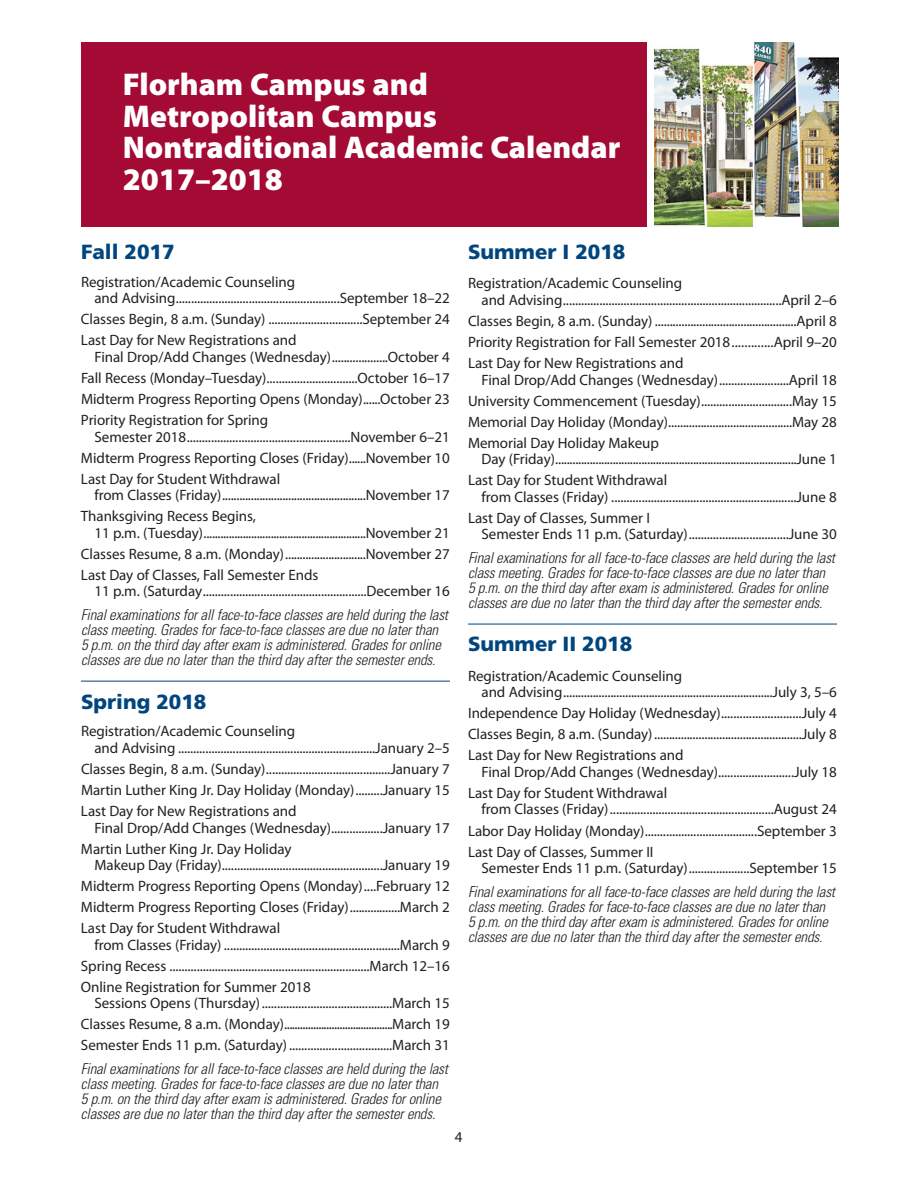
<style>
.page{position:relative;width:918px;height:1188px;background:#fff}
.page>*{position:absolute;margin:0;border:0;box-sizing:border-box;transform-origin:0 0}
.t1{font:900 31.5px/31.5px "Myriad Pro";color:#fff}
.t2{font:900 20.4px "Frutiger";color:#01457f}
.t3{font:15px/21px "Myriad Pro";letter-spacing:-.005em;color:#231f20;text-align:justify}
.t4{font:italic 300 condensed 15px/15.1px "Univers";letter-spacing:-.015em;color:#231f20}
</style>
<div class="page">
<hr style="left:81px;top:681px;width:369px;height:1px;background:#01457f">
<hr style="left:468px;top:624px;width:369px;height:1px;background:#01457f">
<div style="left:82px;top:42px;width:565px;height:185px;background:#a30a34"></div>
<img style="left:654px;top:42px;width:185px;height:185px">
<h1 class="t1" style="left:123px;top:71px;width:499px">Florham Campus and<br>Metropolitan Campus<br>Nontraditional Academic Calendar<br>2017–2018</h1>
<h2 class="t2" style="left:81px;top:244px;width:95px">Fall 2017</h2>
<p class="t3" style="left:94px;top:275px;width:357px;line-height:16.5px;text-indent:-13px">Registration/Academic Counseling<br>and Advising......................................................September 18–22</p>
<p class="t3" style="left:81px;top:310px;width:370px">Classes Begin, 8 a.m. (Sunday) ...............................September 24<br>Last Day for New Registrations and</p>
<p class="t3" style="left:81px;top:348px;width:370px;text-indent:14px">Final Drop/Add Changes (Wednesday)...................October 4<br>Fall Recess (Monday–Tuesday)..............................October 16–17<br>Midterm Progress Reporting Opens (Monday)......October 23<br>Priority Registration for Spring</p>
<p class="t3" style="left:81px;top:427px;width:370px;text-indent:14px">Semester 2018......................................................November 6–21<br>Midterm Progress Reporting Closes (Friday)......November 10<br>Last Day for Student Withdrawal</p>
<p class="t3" style="left:81px;top:486px;width:370px;text-indent:13px">from Classes (Friday)..................................................November 17<br>Thanksgiving Recess Begins,</p>
<p class="t3" style="left:81px;top:523px;width:370px;text-indent:13px">11 p.m. (Tuesday)..........................................................November 21<br>Classes Resume, 8 a.m. (Monday)............................November 27<br>Last Day of Classes, Fall Semester Ends</p>
<p class="t3" style="left:94px;top:582px;width:357px">11 p.m. (Saturday......................................................December 16</p>
<p class="t4" style="left:81px;top:608px;width:369px">Final examinations for all face-to-face classes are held during the last class meeting. Grades for face-to-face classes are due no later than 5 p.m. on the third day after exam is administered. Grades for online classes are due no later than the third day after the semester ends.</p>
<h2 class="t2" style="left:81px;top:693px;width:127px">Spring 2018</h2>
<p class="t3" style="left:94px;top:724px;width:357px;line-height:16.5px;text-indent:-13px">Registration/Academic Counseling<br>and Advising .................................................................January 2–5</p>
<p class="t3" style="left:81px;top:760px;width:370px">Classes Begin, 8 a.m. (Sunday).........................................January 7<br>Martin Luther King Jr. Day Holiday (Monday).........January 15<br>Last Day for New Registrations and</p>
<p class="t3" style="left:81px;top:818px;width:370px;text-indent:13px">Final Drop/Add Changes (Wednesday).................January 17<br>Martin Luther King Jr. Day Holiday</p>
<p class="t3" style="left:81px;top:856px;width:370px;text-indent:14px">Makeup Day (Friday).....................................................January 19<br>Midterm Progress Reporting Opens (Monday)....February 12<br>Midterm Progress Reporting Closes (Friday).................March 2<br>Last Day for Student Withdrawal</p>
<p class="t3" style="left:81px;top:935px;width:370px;text-indent:14px">from Classes (Friday) ..........................................................March 9<br>Spring Recess ..................................................................March 12–16<br>Online Registration for Summer 2018</p>
<p class="t3" style="left:81px;top:994px;width:370px;text-indent:14px">Sessions Opens (Thursday)...........................................March 15<br>Classes Resume, 8 a.m. (Monday).........................................March 19<br>Semester Ends 11 p.m. (Saturday)..................................March 31</p>
<p class="t4" style="left:81px;top:1062px;width:369px">Final examinations for all face-to-face classes are held during the last class meeting. Grades for face-to-face classes are due no later than 5 p.m. on the third day after exam is administered. Grades for online classes are due no later than the third day after the semester ends.</p>
<h2 class="t2" style="left:468px;top:244px;width:159px">Summer I 2018</h2>
<p class="t3" style="left:482px;top:276px;width:357px;line-height:16.5px;text-indent:-14px">Registration/Academic Counseling<br>and Advising........................................................................April 2–6</p>
<p class="t3" style="left:468px;top:312px;width:370px">Classes Begin, 8 a.m. (Sunday) ................................................April 8<br>Priority Registration for Fall Semester 2018.............April 9–20<br>Last Day for New Registrations and</p>
<p class="t3" style="left:468px;top:370px;width:370px;text-indent:14px">Final Drop/Add Changes (Wednesday).......................April 18<br>University Commencement (Tuesday)..............................May 15<br>Memorial Day Holiday (Monday)..........................................May 28<br>Memorial Day Holiday Makeup</p>
<p class="t3" style="left:468px;top:450px;width:370px;text-indent:14px">Day (Friday)....................................................................................June 1<br>Last Day for Student Withdrawal</p>
<p class="t3" style="left:468px;top:487px;width:370px;text-indent:14px">from Classes (Friday) .............................................................June 8<br>Last Day of Classes, Summer I</p>
<p class="t3" style="left:482px;top:525px;width:357px">Semester Ends 11 p.m. (Saturday).................................June 30</p>
<p class="t4" style="left:468px;top:551px;width:369px">Final examinations for all face-to-face classes are held during the last class meeting. Grades for face-to-face classes are due no later than 5 p.m. on the third day after exam is administered. Grades for online classes are due no later than the third day after the semester ends.</p>
<h2 class="t2" style="left:468px;top:636px;width:166px">Summer II 2018</h2>
<p class="t3" style="left:482px;top:669px;width:357px;line-height:16.5px;text-indent:-14px">Registration/Academic Counseling<br>and Advising.......................................................................July 3, 5–6</p>
<p class="t3" style="left:468px;top:704px;width:370px">Independence Day Holiday (Wednesday)..........................July 4<br>Classes Begin, 8 a.m. (Sunday)..................................................July 8<br>Last Day for New Registrations and</p>
<p class="t3" style="left:468px;top:763px;width:370px;text-indent:13px">Final Drop/Add Changes (Wednesday).........................July 18<br>Last Day for Student Withdrawal</p>
<p class="t3" style="left:468px;top:800px;width:370px;text-indent:14px">from Classes (Friday)......................................................August 24<br>Labor Day Holiday (Monday).....................................September 3<br>Last Day of Classes, Summer II</p>
<p class="t3" style="left:482px;top:859px;width:357px">Semester Ends 11 p.m. (Saturday)....................September 15</p>
<p class="t4" style="left:468px;top:885px;width:369px">Final examinations for all face-to-face classes are held during the last class meeting. Grades for face-to-face classes are due no later than 5 p.m. on the third day after exam is administered. Grades for online classes are due no later than the third day after the semester ends.</p>
<p class="t3" style="left:455px;top:1128px;width:9px">4</p>
</div>
